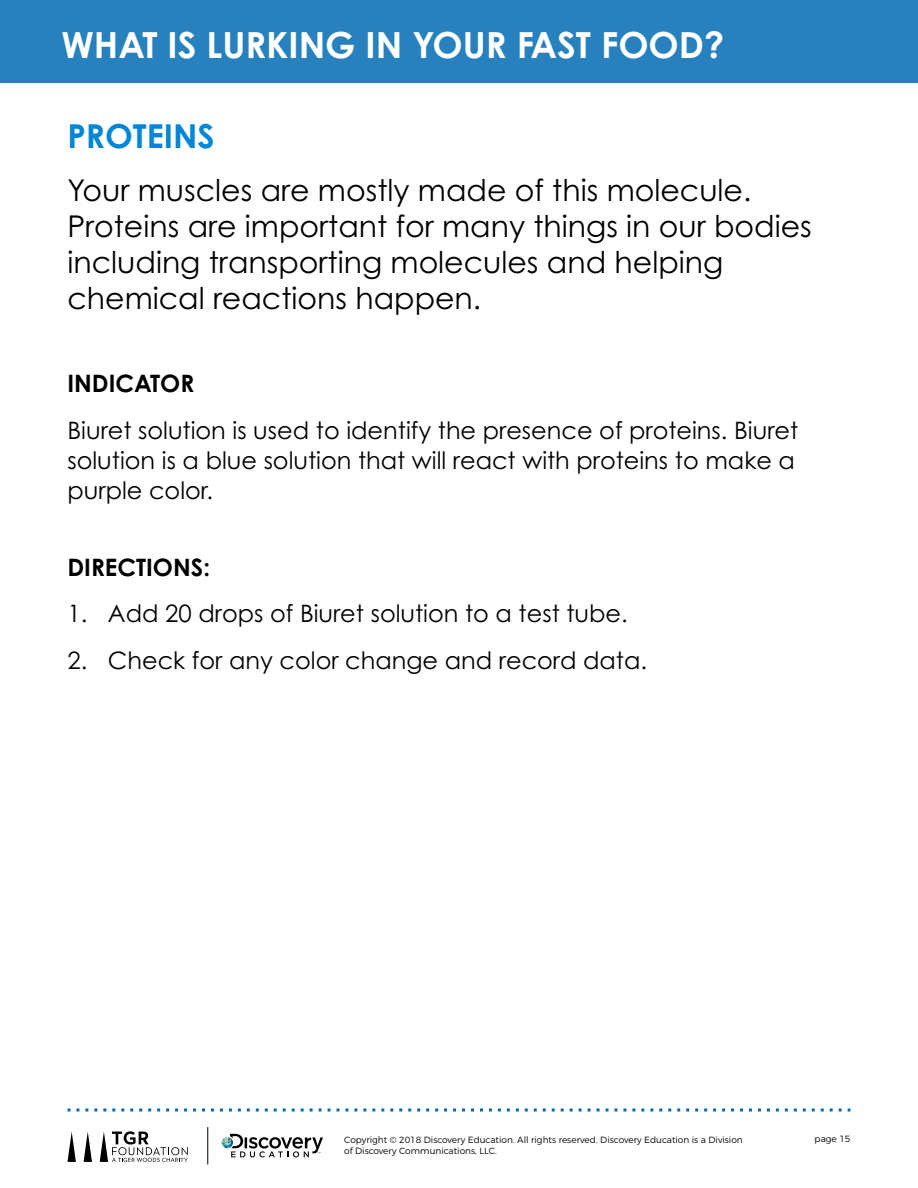
<style>
.page{position:relative;width:918px;height:1188px;background:#fff}
.page>*{position:absolute;margin:0;border:0;box-sizing:border-box;transform-origin:0 0}
.t1{font:700 36px "Century Gothic Pro";color:#fff}
.t2{font:700 33px "Century Gothic Pro";color:#0086d6}
.t3{font:30px/36px "Century Gothic Pro";color:#000}
.t4{font:24px/30px "Century Gothic Pro";color:#000}
.t5{font:700 24px "Century Gothic Pro";color:#000}
.t6{font:300 9px "Montserrat";color:#000}
</style>
<div class="page">
<svg style="left:68px;top:1108px;width:782px;height:4px"></svg>
<div style="left:0;top:0;width:918px;height:83px;background:#2681be"></div>
<svg style="left:84px;top:1132px;width:8px;height:30px"></svg>
<svg style="left:67px;top:1132px;width:9px;height:30px"></svg>
<svg style="left:100px;top:1131px;width:88px;height:31px"></svg>
<svg style="left:222px;top:1134px;width:101px;height:23px"></svg>
<hr style="left:208px;top:1127px;width:1px;height:37px;background:#000">
<h1 class="t1" style="left:62px;top:22px;width:664px">WHAT IS LURKING IN YOUR FAST FOOD?</h1>
<h2 class="t2" style="left:68px;top:115px;width:149px">PROTEINS</h2>
<p class="t3" style="left:68px;top:172px;width:746px">Your muscles are mostly made of this molecule.<br>Proteins are important for many things in our bodies including transporting molecules and helping chemical reactions happen.</p>
<p class="t5" style="left:68px;top:368px;width:128px">INDICATOR</p>
<p class="t4" style="left:68px;top:415px;width:732px">Biuret solution is used to identify the presence of proteins. Biuret solution is a blue solution that will react with proteins to make a purple color.</p>
<p class="t5" style="left:68px;top:552px;width:144px">DIRECTIONS:</p>
<p class="t4" style="left:68px;top:598px;width:562px">1. Add 20 drops of Biuret solution to a test tube.</p>
<p class="t4" style="left:68px;top:645px;width:581px">2. Check for any color change and record data.</p>
<p class="t6" style="left:344px;top:1134px;width:400px">Copyright © 2018 Discovery Education. All rights reserved. Discovery Education is a Division</p>
<p class="t6" style="left:815px;top:1133px;width:37px">page 15</p>
<p class="t6" style="left:344px;top:1145px;width:154px">of Discovery Communications, LLC.</p>
</div>
